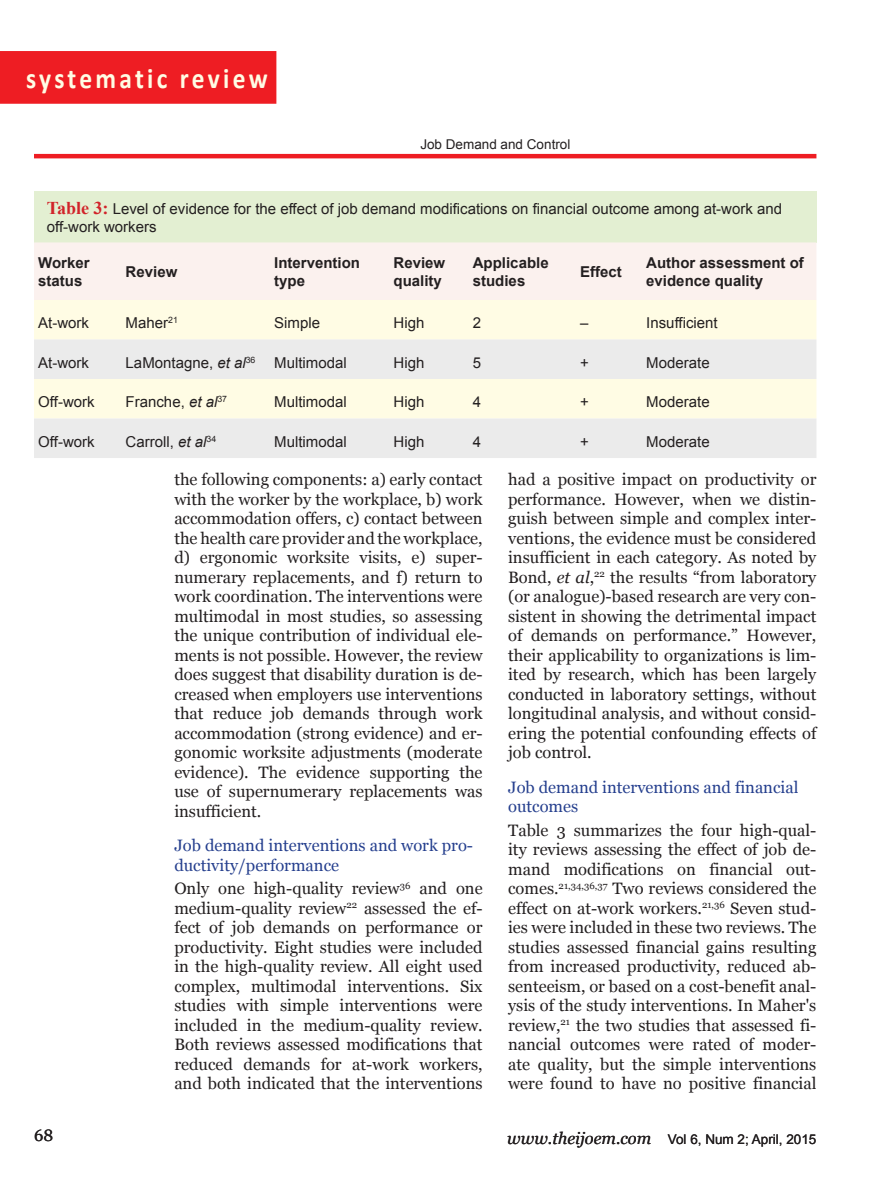
<style>
.page{position:relative;width:893px;height:1191px;background:#fff}
.page>*{position:absolute;margin:0;border:0;box-sizing:border-box;transform-origin:0 0}
.t1{font:700 28.8px "Calibri";letter-spacing:.125em;color:#fffce4;scale:.88 1}
.First_body{font:16.5px/19.5px "Georgia";color:#231f20;text-align:justify}
.body{font:16.5px/19.5px "Georgia";color:#231f20;text-align:justify}
.sub_sub_heading{font:16.5px/19.5px "Georgia";color:#253f8e}
.Table_line_body{font:15px "Arial";color:#231f20}
.Legend{font:15px/18px "Arial";color:#231f20}
.table_line_2{font:700 15px/18px "Arial";color:#231f20}
.Running_Title{font:13.5px "Arial";color:#231f20}
.s1{font-family:"Times New Roman";font-weight:700;font-size:18px;color:#d1232a}
.s2{font-style:italic}
.s3{font-family:"Georgia";font-style:italic;font-size:16.5px}
</style>
<div class="page">
<hr style="left:34px;top:154px;width:782px;height:4px;background:#ee1d23">
<div style="left:0;top:51px;width:276px;height:53px;background:#ee1d23"></div>
<div style="left:34px;top:191px;width:782px;height:51px;background:#e3efd2"></div>
<div style="left:34px;top:242px;width:782px;height:58px;background:#fbf1ee"></div>
<div style="left:34px;top:300px;width:782px;height:39px;background:#fffce4"></div>
<svg style="left:34px;top:339px;width:782px;height:119px;background:#f1f0e8"></svg>
<h1 class="t1" style="left:26px;top:60px;width:276px">systematic review</h1>
<p class="Running_Title" style="left:420px;top:136px;width:152px">Job Demand and Control</p>
<p class="Legend" style="left:47px;top:200px;width:737px"><span class="s1">Table 3:</span> Level of evidence for the effect of job demand modifications on financial outcome among at-work and off-work workers</p>
<p class="table_line_2" style="left:38px;top:254px;width:53px">Worker status</p>
<p class="table_line_2" style="left:126px;top:263px;width:53px">Review</p>
<p class="table_line_2" style="left:274px;top:254px;width:87px">Intervention type</p>
<p class="table_line_2" style="left:394px;top:254px;width:53px">Review quality</p>
<p class="table_line_2" style="left:473px;top:254px;width:77px">Applicable studies</p>
<p class="table_line_2" style="left:580px;top:263px;width:43px">Effect</p>
<p class="table_line_2" style="left:646px;top:254px;width:159px">Author assessment of evidence quality</p>
<p class="Table_line_body" style="left:38px;top:313px;width:52px">At-work</p>
<p class="Table_line_body" style="left:126px;top:313px;width:54px">Maher<sup>21</sup></p>
<p class="Table_line_body" style="left:274px;top:313px;width:47px">Simple</p>
<p class="Table_line_body" style="left:394px;top:313px;width:32px">High</p>
<p class="Table_line_body" style="left:473px;top:313px;width:10px">2</p>
<p class="Table_line_body" style="left:580px;top:313px;width:10px">–</p>
<p class="Table_line_body" style="left:646px;top:313px;width:73px">Insufficient</p>
<p class="Table_line_body" style="left:38px;top:352px;width:52px">At-work</p>
<p class="Table_line_body" style="left:126px;top:352px;width:131px">LaMontagne, <span class="s2">et al</span><sup>36</sup></p>
<p class="Table_line_body" style="left:274px;top:352px;width:74px">Multimodal</p>
<p class="Table_line_body" style="left:394px;top:352px;width:32px">High</p>
<p class="Table_line_body" style="left:473px;top:352px;width:10px">5</p>
<p class="Table_line_body" style="left:580px;top:352px;width:10px">+</p>
<p class="Table_line_body" style="left:646px;top:352px;width:65px">Moderate</p>
<p class="Table_line_body" style="left:38px;top:392px;width:58px">Off-work</p>
<p class="Table_line_body" style="left:126px;top:392px;width:103px">Franche, <span class="s2">et al</span><sup>37</sup></p>
<p class="Table_line_body" style="left:274px;top:392px;width:74px">Multimodal</p>
<p class="Table_line_body" style="left:394px;top:392px;width:32px">High</p>
<p class="Table_line_body" style="left:473px;top:392px;width:10px">4</p>
<p class="Table_line_body" style="left:580px;top:392px;width:10px">+</p>
<p class="Table_line_body" style="left:646px;top:392px;width:65px">Moderate</p>
<p class="Table_line_body" style="left:38px;top:431px;width:58px">Off-work</p>
<p class="Table_line_body" style="left:126px;top:431px;width:92px">Carroll, <span class="s2">et al</span><sup>34</sup></p>
<p class="Table_line_body" style="left:274px;top:431px;width:74px">Multimodal</p>
<p class="Table_line_body" style="left:394px;top:431px;width:32px">High</p>
<p class="Table_line_body" style="left:473px;top:431px;width:10px">4</p>
<p class="Table_line_body" style="left:580px;top:431px;width:10px">+</p>
<p class="Table_line_body" style="left:646px;top:431px;width:65px">Moderate</p>
<p class="body" style="left:174px;top:469px;width:310px">the following components: a) early contact with the worker by the workplace, b) work accommodation offers, c) contact between the health care provider and the workplace, d) ergonomic worksite visits, e) super&shy;numerary replacements, and f) return to work coordination. The interventions were multimodal in most studies, so assessing the unique contribution of individual ele&shy;ments is not possible. However, the review does suggest that disability duration is de&shy;creased when employers use interventions that reduce job demands through work accommodation (strong evidence) and er&shy;gonomic worksite adjustments (moderate evidence). The evidence supporting the use of supernumerary replacements was insufficient.</p>
<p class="sub_sub_heading" style="left:174px;top:835px;width:300px">Job demand interventions and work pro&shy;ductivity/performance</p>
<p class="First_body" style="left:174px;top:879px;width:310px">Only one high-quality review<sup>36</sup> and one medium-quality review<sup>22</sup> assessed the ef&shy;fect of job demands on performance or productivity. Eight studies were included in the high-quality review. All eight used complex, multimodal interventions. Six studies with simple interventions were included in the medium-quality review.<br>Both reviews assessed modifications that reduced demands for at-work workers, and both indicated that the interventions</p>
<p class="First_body" style="left:508px;top:469px;width:310px">had a positive impact on productivity or performance. However, when we distin&shy;guish between simple and complex inter&shy;ventions, the evidence must be considered insufficient in each category. As noted by Bond, <span class="s2">et al</span>,<sup>22</sup> the results “from laboratory (or analogue)-based research are very con&shy;sistent in showing the detrimental impact of demands on performance.” However, their applicability to organizations is lim&shy;ited by research, which has been largely conducted in laboratory settings, without longitudinal analysis, and without consid&shy;ering the potential confounding effects of job control.</p>
<p class="sub_sub_heading" style="left:508px;top:777px;width:292px">Job demand interventions and financial outcomes</p>
<p class="First_body" style="left:508px;top:820px;width:310px">Table 3 summarizes the four high-qual&shy;ity reviews assessing the effect of job de&shy;mand modifications on financial out&shy;comes.<sup>21,34,36,37</sup> Two reviews considered the effect on at-work workers.<sup>21,36</sup> Seven stud&shy;ies were included in these two reviews. The studies assessed financial gains resulting from increased productivity, reduced ab&shy;senteeism, or based on a cost-benefit anal&shy;ysis of the study interventions. In Maher's review,<sup>21</sup> the two studies that assessed fi&shy;nancial outcomes were rated of moder&shy;ate quality, but the simple interventions were found to have no positive financial</p>
<p class="body" style="left:34px;top:1125px;width:21px">68</p>
<p class="Running_Title" style="left:507px;top:1130px;width:311px"><span class="s3">www.theijoem.com</span> Vol 6, Num 2; April, 2015</p>
</div>
